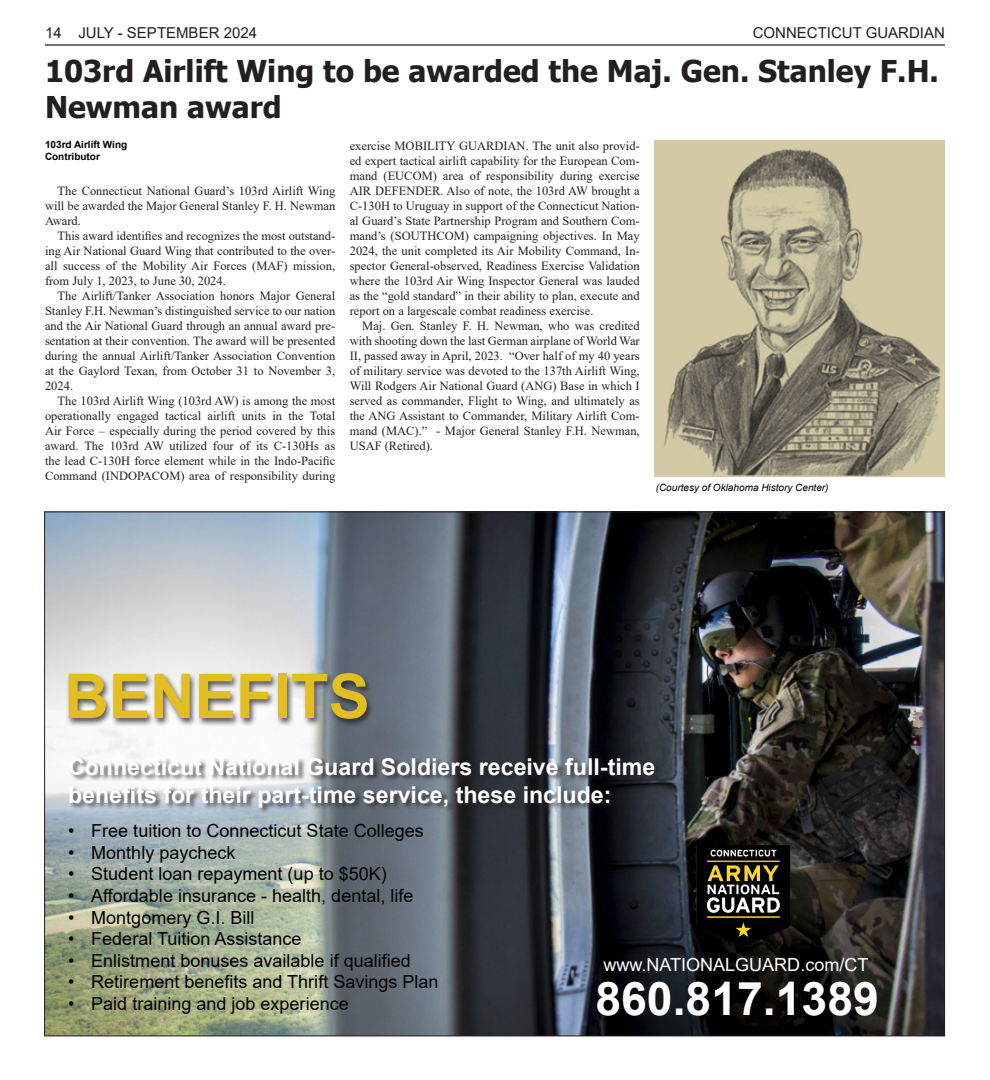
<style>
.page{position:relative;width:990px;height:1080px;background:#fff}
.page>*{position:absolute;margin:0;border:0;box-sizing:border-box;transform-origin:0 0}
.Normal_n{font:700 61.75px "Arial";color:#e2be22}
.Normal_n-2{font:700 46.38px "Arial";color:#fff}
.Header_2{font:700 30px/36px "Tahoma";color:#231f20}
.Normal_n-3{font:700 23.12px "Arial";color:#fff}
.t1{font:18px "Arial";color:#000}
.Normal_n-4{font:18px "Arial";color:#fff}
.t2{font:15px "Arial";color:#231f20}
.Body_text{font:12.5px/15px "Times New Roman";color:#231f20;text-align:justify}
.cutline{font:italic 10px "Arial";color:#000}
.Byline{font:700 10px "Arial";color:#000}
</style>
<div class="page">
<hr style="left:45px;top:44px;width:900px;height:2px;background:#231f20">
<img style="left:46px;top:514px;width:897px;height:520px">
<div style="left:66px;top:671px;width:309px;height:57px;background:#231f20;opacity:.75"></div>
<div style="left:69px;top:757px;width:593px;height:57px;background:#231f20;opacity:.75"></div>
<img style="left:673px;top:845px;width:141px;height:115px">
<img style="left:654px;top:141px;width:291px;height:335px">
<p class="t2" style="left:45px;top:22px;width:214px">14 JULY - SEPTEMBER 2024</p>
<p class="t2" style="left:753px;top:22px;width:194px">CONNECTICUT GUARDIAN</p>
<p class="Header_2" style="left:45px;top:55px;width:895px">103rd Airlift Wing to be awarded the Maj. Gen. Stanley F.H.<br>Newman award</p>
<p class="Byline" style="left:45px;top:137px;width:84px">103rd Airlift Wing</p>
<p class="Byline" style="left:45px;top:149px;width:56px">Contributor</p>
<p class="Body_text" style="left:350px;top:138px;width:292px">exercise MOBILITY GUARDIAN. The unit also provid&shy;ed expert tactical airlift capability for the European Com&shy;mand (EUCOM) area of responsibility during exercise AIR DEFENDER. Also of note, the 103rd AW brought a C-130H to Uruguay in support of the Connecticut Nation&shy;al Guard’s State Partnership Program and Southern Com&shy;mand’s (SOUTHCOM) campaigning objectives. In May 2024, the unit completed its Air Mobility Command, In&shy;spector General-observed, Readiness Exercise Validation where the 103rd Air Wing Inspector General was lauded as the “gold standard” in their ability to plan, execute and report on a largescale combat readiness exercise.</p>
<p class="Body_text" style="left:350px;top:318px;width:292px;text-indent:12px">Maj. Gen. Stanley F. H. Newman, who was credited with shooting down the last German airplane of World War II, passed away in April, 2023. “Over half of my 40 years of military service was devoted to the 137th Airlift Wing, Will Rodgers Air National Guard (ANG) Base in which I served as commander, Flight to Wing, and ultimately as the ANG Assistant to Commander, Military Airlift Com&shy;mand (MAC).” - Major General Stanley F.H. Newman, USAF (Retired).</p>
<p class="Body_text" style="left:45px;top:183px;width:292px;text-indent:12px">The Connecticut National Guard’s 103rd Airlift Wing will be awarded the Major General Stanley F. H. Newman Award.</p>
<p class="Body_text" style="left:45px;top:228px;width:292px;text-indent:12px">This award identifies and recognizes the most outstand&shy;ing Air National Guard Wing that contributed to the over&shy;all success of the Mobility Air Forces (MAF) mission, from July 1, 2023, to June 30, 2024.</p>
<p class="Body_text" style="left:45px;top:288px;width:292px;text-indent:12px">The Airlift/Tanker Association honors Major General Stanley F.H. Newman’s distinguished service to our nation and the Air National Guard through an annual award pre&shy;sentation at their convention. The award will be presented during the annual Airlift/Tanker Association Convention at the Gaylord Texan, from October 31 to November 3, 2024.</p>
<p class="Body_text" style="left:45px;top:393px;width:292px;text-indent:12px">The 103rd Airlift Wing (103rd AW) is among the most operationally engaged tactical airlift units in the Total Air Force – especially during the period covered by this award. The 103rd AW utilized four of its C-130Hs as the lead C-130H force element while in the Indo-Pacific Command (INDOPACOM) area of responsibility during</p>
<p class="cutline" style="left:656px;top:481px;width:174px">(Courtesy of Oklahoma History Center)</p>
<p class="Normal_n" style="left:64px;top:653px;width:307px">BENEFITS</p>
<p class="Normal_n-3" style="left:68px;top:751px;width:589px">Connecticut National Guard Soldiers receive full-time</p>
<p class="Normal_n-3" style="left:68px;top:779px;width:545px">benefits for their part-time service, these include:</p>
<p class="t1" style="left:68px;top:818px;width:357px">• Free tuition to Connecticut State Colleges</p>
<p class="t1" style="left:68px;top:840px;width:169px">• Monthly paycheck</p>
<p class="t1" style="left:68px;top:862px;width:320px">• Student loan repayment (up to $50K)</p>
<p class="t1" style="left:68px;top:883px;width:347px">• Affordable insurance - health, dental, life</p>
<p class="t1" style="left:68px;top:905px;width:188px">• Montgomery G.I. Bill</p>
<p class="t1" style="left:68px;top:926px;width:235px">• Federal Tuition Assistance</p>
<p class="t1" style="left:68px;top:948px;width:344px">• Enlistment bonuses available if qualified</p>
<p class="t1" style="left:68px;top:970px;width:372px">• Retirement benefits and Thrift Savings Plan</p>
<p class="t1" style="left:68px;top:991px;width:282px">• Paid training and job experience</p>
<p class="Normal_n-4" style="left:603px;top:952px;width:267px">www.NATIONALGUARD.com/CT</p>
<p class="Normal_n-2" style="left:595px;top:966px;width:285px">860.817.1389</p>
</div>
